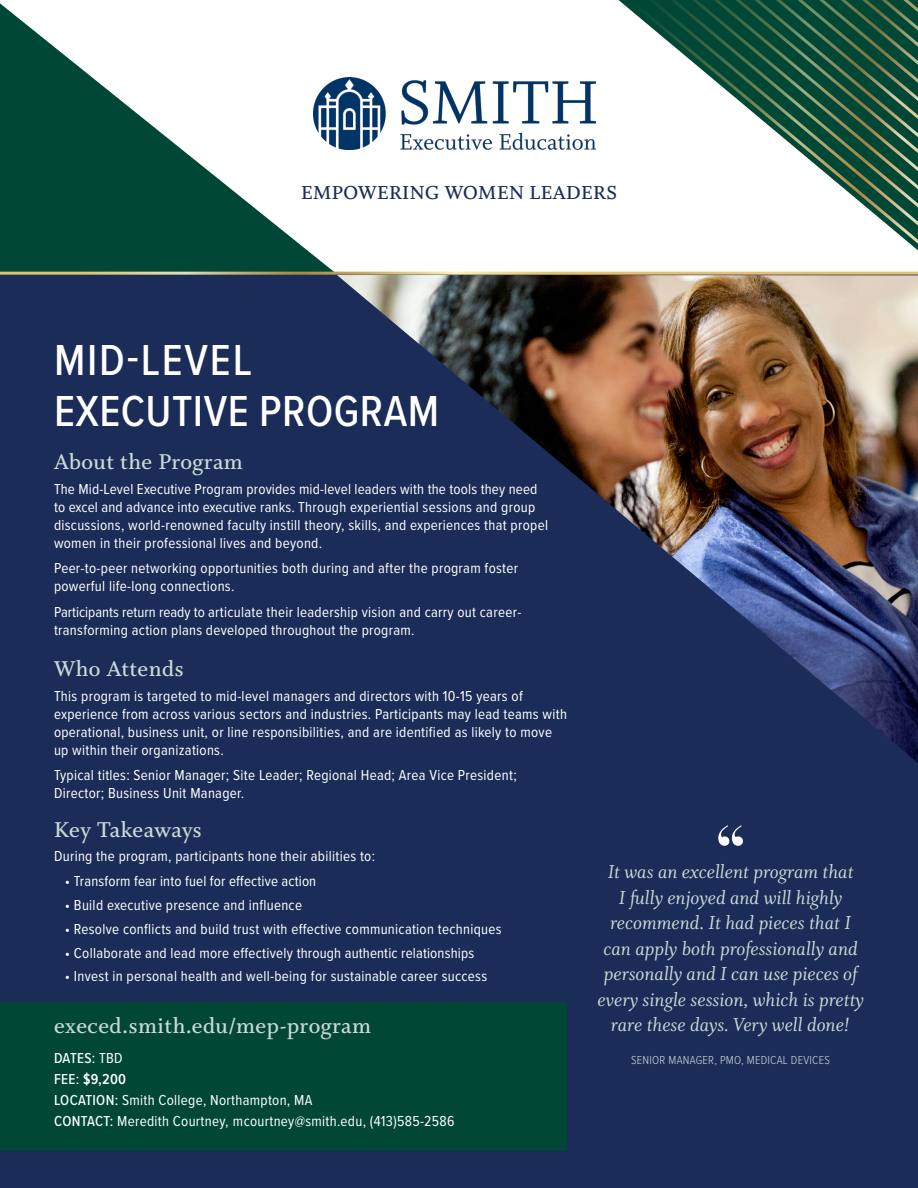
<style>
.page{position:relative;width:918px;height:1188px;background:#fff}
.page>*{position:absolute;margin:0;border:0;box-sizing:border-box;transform-origin:0 0}
.t1{font:500 45px "Proxima Nova Cond";letter-spacing:.01em;color:#fff}
.t2{font:500 45px "Proxima Nova Cond";letter-spacing:.04em;color:#fff}
.t3{font:600 24px "Whitman";letter-spacing:.02em;color:#ccdad7}
.t4{font:italic 21px/25.5px "Whitman";color:#ccdad7;text-align:center}
.t5{font:600 21px "Whitman";letter-spacing:.02em;color:#1a2c57}
.t6{font:15px/18px "Proxima Nova Cond";letter-spacing:.02em;color:#fff}
.t7{font:600 15px "Proxima Nova Cond";color:#fff}
.t8{font:500 15px "Proxima Nova Cond";letter-spacing:.01em;color:#fff}
.t9{font:300 12px "Proxima Nova Cond";letter-spacing:.02em;color:#ccdad7}
.s1{font-weight:400}
.s2{font-weight:500}
</style>
<div class="page">
<div style="left:0;top:273px;width:918px;height:915px;background:#1a2c57"></div>
<img style="left:337px;top:275px;width:581px;height:488px">
<svg style="left:718px;top:825px;width:25px;height:21px"></svg>
<svg style="left:0;top:3px;width:338px;height:269px"></svg>
<hr style="left:0;top:272px;width:918px;height:3px;background:#fff">
<svg style="left:558px;top:271px;width:360px;height:2px"></svg>
<svg style="left:618px;top:0;width:300px;height:251px"></svg>
<img style="left:313px;top:77px;width:283px;height:73px">
<div style="left:0;top:1002px;width:567px;height:148px;background:#004736"></div>
<p class="t5" style="left:301px;top:181px;width:317px">EMPOWERING WOMEN LEADERS</p>
<p class="t2" style="left:54px;top:327px;width:199px">MID-LEVEL</p>
<p class="t1" style="left:54px;top:378px;width:387px">EXECUTIVE PROGRAM</p>
<p class="t3" style="left:54px;top:449px;width:190px">About the Program</p>
<p class="t6" style="left:54px;top:479px;width:496px">The Mid-Level Executive Program provides mid-level leaders with the tools they need to excel and advance into executive ranks. Through experiential sessions and group discussions, world-renowned faculty instill theory, skills, and experiences that propel women in their professional lives and beyond.</p>
<p class="t6" style="left:54px;top:558px;width:466px">Peer-to-peer networking opportunities both during and after the program foster powerful life-long connections.</p>
<p class="t6" style="left:54px;top:602px;width:469px">Participants return ready to articulate their leadership vision and carry out career&shy;transforming action plans developed throughout the program.</p>
<p class="t3" style="left:54px;top:656px;width:131px">Who Attends</p>
<p class="t6" style="left:54px;top:686px;width:514px">This program is targeted to mid-level managers and directors with 10-15 years of experience from across various sectors and industries. Participants may lead teams with operational, business unit, or line responsibilities, and are identified as likely to move up within their organizations.</p>
<p class="t6" style="left:54px;top:766px;width:464px">Typical titles: Senior Manager; Site Leader; Regional Head; Area Vice President;<br>Director; Business Unit Manager.</p>
<p class="t3" style="left:54px;top:816px;width:149px">Key Takeaways</p>
<p class="t6" style="left:54px;top:847px;width:323px">During the program, participants hone their abilities to:</p>
<p class="t6" style="left:65px;top:872px;width:253px">• Transform fear into fuel for effective action</p>
<p class="t6" style="left:65px;top:896px;width:239px">• Build executive presence and influence</p>
<p class="t6" style="left:65px;top:920px;width:438px">• Resolve conflicts and build trust with effective communication techniques</p>
<p class="t6" style="left:65px;top:944px;width:411px">• Collaborate and lead more effectively through authentic relationships</p>
<p class="t6" style="left:65px;top:966px;width:424px">• Invest in personal health and well-being for sustainable career success</p>
<p class="t3" style="left:54px;top:1013px;width:319px">execed.smith.edu/mep-program</p>
<p class="t8" style="left:54px;top:1046px;width:70px">DATES: <span class="s1">TBD</span></p>
<p class="t7" style="left:54px;top:1067px;width:74px"><span class="s2">FEE:</span> $9,200</p>
<p class="t6" style="left:54px;top:1090px;width:260px"><span class="s2">LOCATION:</span> Smith College, Northampton, MA</p>
<p class="t6" style="left:54px;top:1111px;width:402px"><span class="s2">CONTACT:</span> Meredith Courtney, mcourtney@smith.edu, (413)585-2586</p>
<p class="t4" style="left:597px;top:860px;width:268px">It was an excellent program that<br>I fully enjoyed and will highly recommend. It had pieces that I can apply both professionally and personally and I can use pieces of every single session, which is pretty rare these days. Very well done!</p>
<p class="t9" style="left:631px;top:1051px;width:200px">SENIOR MANAGER, PMO, MEDICAL DEVICES</p>
</div>
